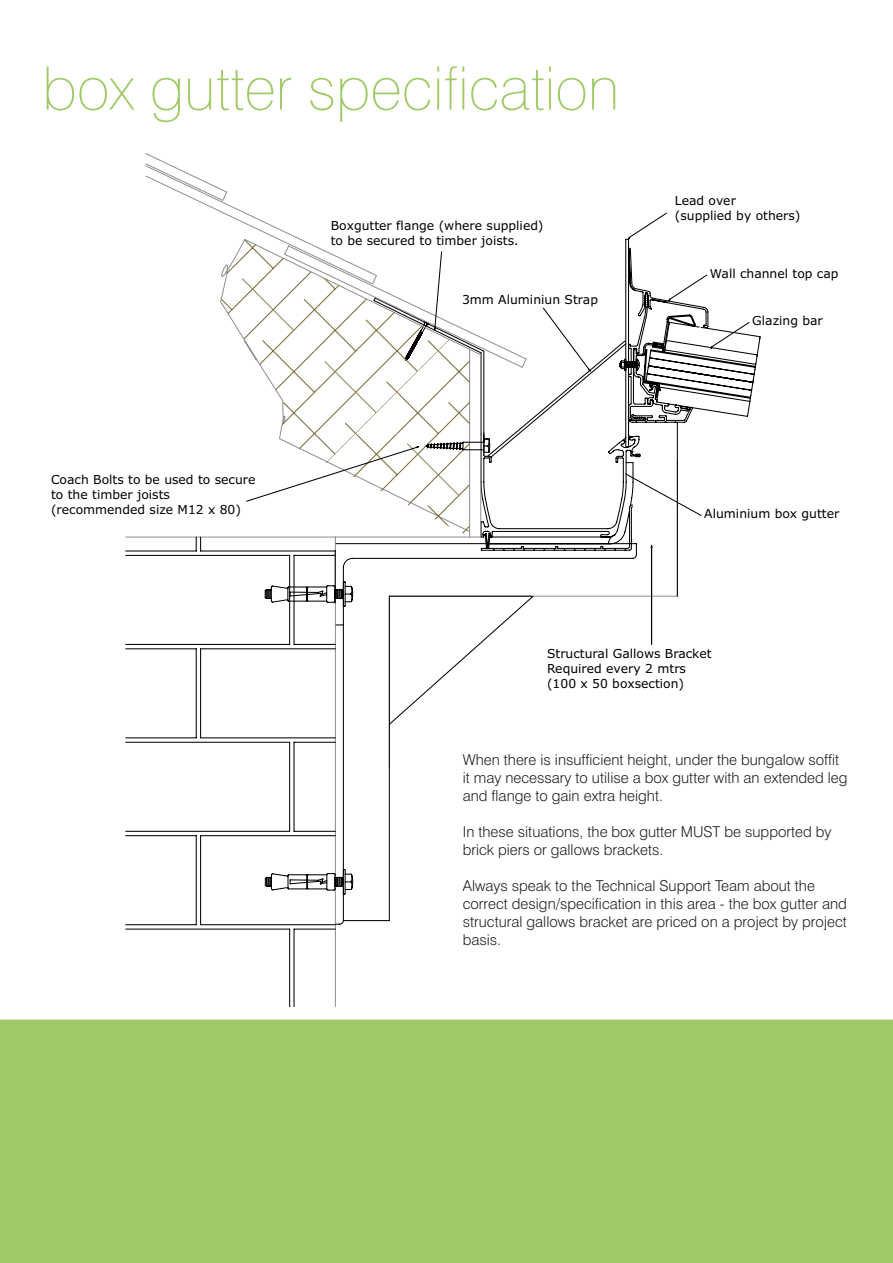
<style>
.page{position:relative;width:893px;height:1263px;background:#fff}
.page>*{position:absolute;margin:0;border:0;box-sizing:border-box;transform-origin:0 0}
.t1{font:100 60px "Swiss 721 BT";color:#9fc965}
.t2{font:300 15px/18px "Swiss 721 BT";color:#231f20}
.t3{font:12.3px/15px "Verdana";color:#000}
</style>
<div class="page">
<div style="left:0;top:1020px;width:893px;height:243px;background:#9fc965"></div>
<div style="left:0;top:1019px;width:893px;height:5px;background:#9fc965"></div>
<svg style="left:490px;top:517px;width:188px;height:128px"></svg>
<hr style="left:651px;top:548px;width:1px;height:96px;background:#000">
<svg style="left:214px;top:209px;width:183px;height:185px"></svg>
<svg style="left:125px;top:490px;width:365px;height:517px"></svg>
<svg style="left:625px;top:236px;width:136px;height:181px"></svg>
<svg style="left:437px;top:251px;width:277px;height:266px"></svg>
<svg style="left:278px;top:297px;width:314px;height:236px"></svg>
<h1 class="t1" style="left:43px;top:52px;width:578px">box gutter specification</h1>
<p class="t3" style="left:331px;top:217px;width:214px">Boxgutter flange (where supplied) to be secured to timber joists.</p>
<p class="t3" style="left:51px;top:472px;width:206px">Coach Bolts to be used to secure to the timber joists (recommended size M12 x 80)</p>
<p class="t3" style="left:462px;top:291px;width:138px">3mm Aluminiun Strap</p>
<p class="t3" style="left:675px;top:192px;width:127px">Lead over<br>(supplied by others)</p>
<p class="t3" style="left:710px;top:266px;width:130px">Wall channel top cap</p>
<p class="t3" style="left:752px;top:313px;width:72px">Glazing bar</p>
<p class="t3" style="left:704px;top:506px;width:137px">Aluminium box gutter</p>
<p class="t3" style="left:547px;top:646px;width:166px">Structural Gallows Bracket<br>Required every 2 mtrs (100 x 50 boxsection)</p>
<p class="t2" style="left:463px;top:750px;width:386px">When there is insufficient height, under the bungalow soffit it may necessary to utilise a box gutter with an extended leg and flange to gain extra height.</p>
<p class="t2" style="left:463px;top:822px;width:370px">In these situations, the box gutter MUST be supported by brick piers or gallows brackets.</p>
<p class="t2" style="left:463px;top:876px;width:386px">Always speak to the Technical Support Team about the correct design/specification in this area - the box gutter and structural gallows bracket are priced on a project by project basis.</p>
</div>
